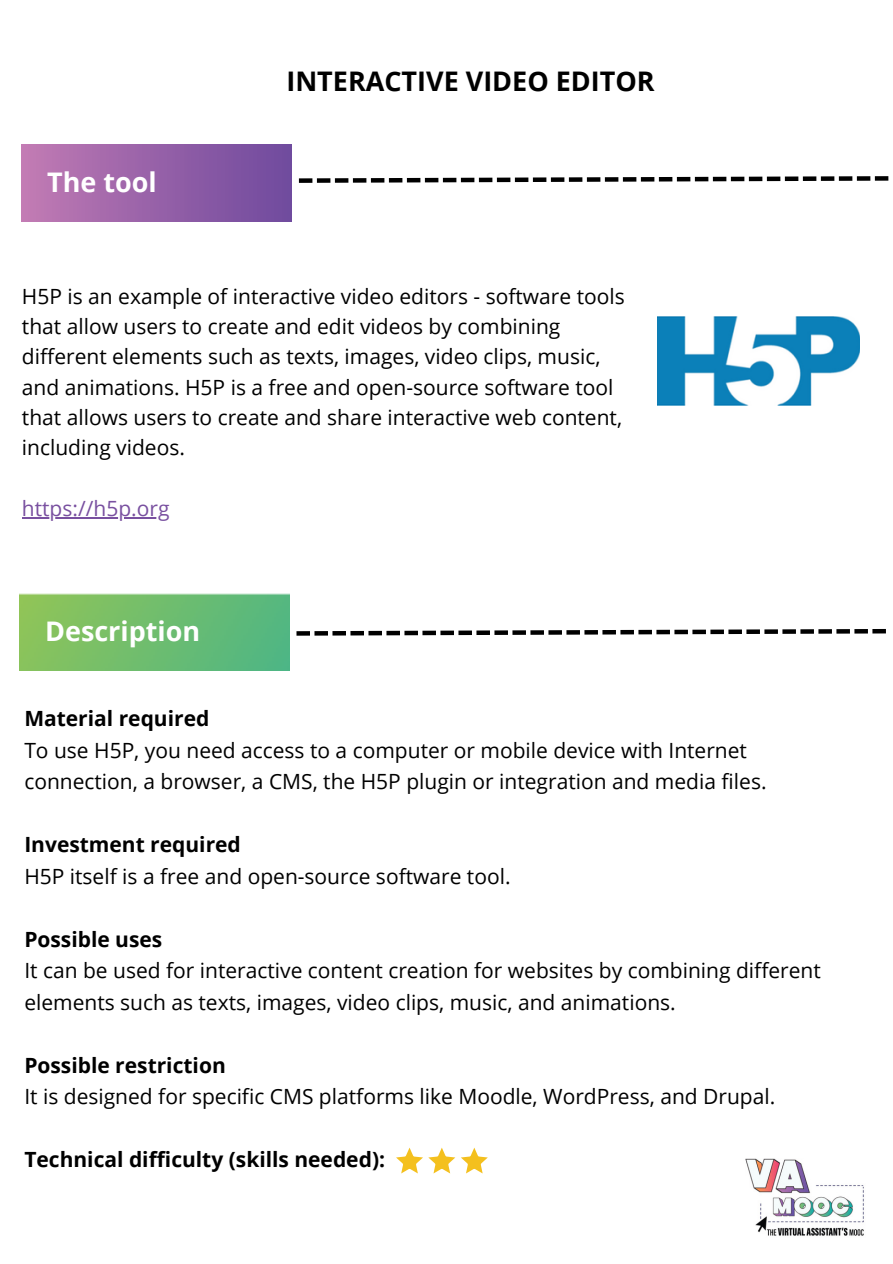
<style>
.page{position:relative;width:893px;height:1264px;background:#fff}
.page>*{position:absolute;margin:0;border:0;box-sizing:border-box;transform-origin:0 0}
.t1{font:700 27px "Open Sans";color:#000}
.t2{font:700 27px "Open Sans";color:#fff}
.t3{font:21px/30.3px "Open Sans";color:#000}
.t4{font:700 21px "Open Sans";color:#000}
.t5{font:21px "Open Sans";color:#7950a0}
</style>
<div class="page">
<img style="left:745px;top:1158px;width:119px;height:78px">
<svg style="left:396px;top:1147px;width:59px;height:26px"></svg>
<svg style="left:461px;top:1147px;width:27px;height:26px"></svg>
<img style="left:22px;top:144px;width:270px;height:77px">
<svg style="left:299px;top:176px;width:589px;height:7px"></svg>
<img style="left:657px;top:316px;width:202px;height:89px">
<hr style="left:22px;top:517px;width:147px;height:1px;background:#7950a0">
<img style="left:20px;top:593px;width:270px;height:77px">
<svg style="left:296px;top:629px;width:589px;height:6px"></svg>
<p class="t2" style="left:47px;top:164px;width:111px">The tool</p>
<p class="t1" style="left:286px;top:62px;width:370px">INTERACTIVE VIDEO EDITOR</p>
<p class="t3" style="left:22px;top:280px;width:604px">H5P is an example of interactive video editors - software tools that allow users to create and edit videos by combining different elements such as texts, images, video clips, music, and animations. H5P is a free and open-source software tool that allows users to create and share interactive web content, including videos.</p>
<p class="t5" style="left:22px;top:493px;width:149px">https://h5p.org</p>
<p class="t2" style="left:45px;top:612px;width:157px">Description</p>
<p class="t4" style="left:24px;top:704px;width:186px">Material required</p>
<p class="t3" style="left:24px;top:734px;width:743px;line-height:31.5px">To use H5P, you need access to a computer or mobile device with Internet connection, a browser, a CMS, the H5P plugin or integration and media files.</p>
<p class="t4" style="left:24px;top:830px;width:218px">Investment required</p>
<p class="t3" style="left:24px;top:860px;width:487px">H5P itself is a free and open-source software tool.</p>
<p class="t4" style="left:24px;top:924px;width:139px">Possible uses</p>
<p class="t3" style="left:24px;top:954px;width:798px;line-height:31.5px">It can be used for interactive content creation for websites by combining different elements such as texts, images, video clips, music, and animations.</p>
<p class="t4" style="left:24px;top:1050px;width:203px">Possible restriction</p>
<p class="t3" style="left:24px;top:1080px;width:752px">It is designed for specific CMS platforms like Moodle, WordPress, and Drupal.</p>
<p class="t4" style="left:24px;top:1144px;width:362px">Technical difficulty (skills needed):</p>
</div>
